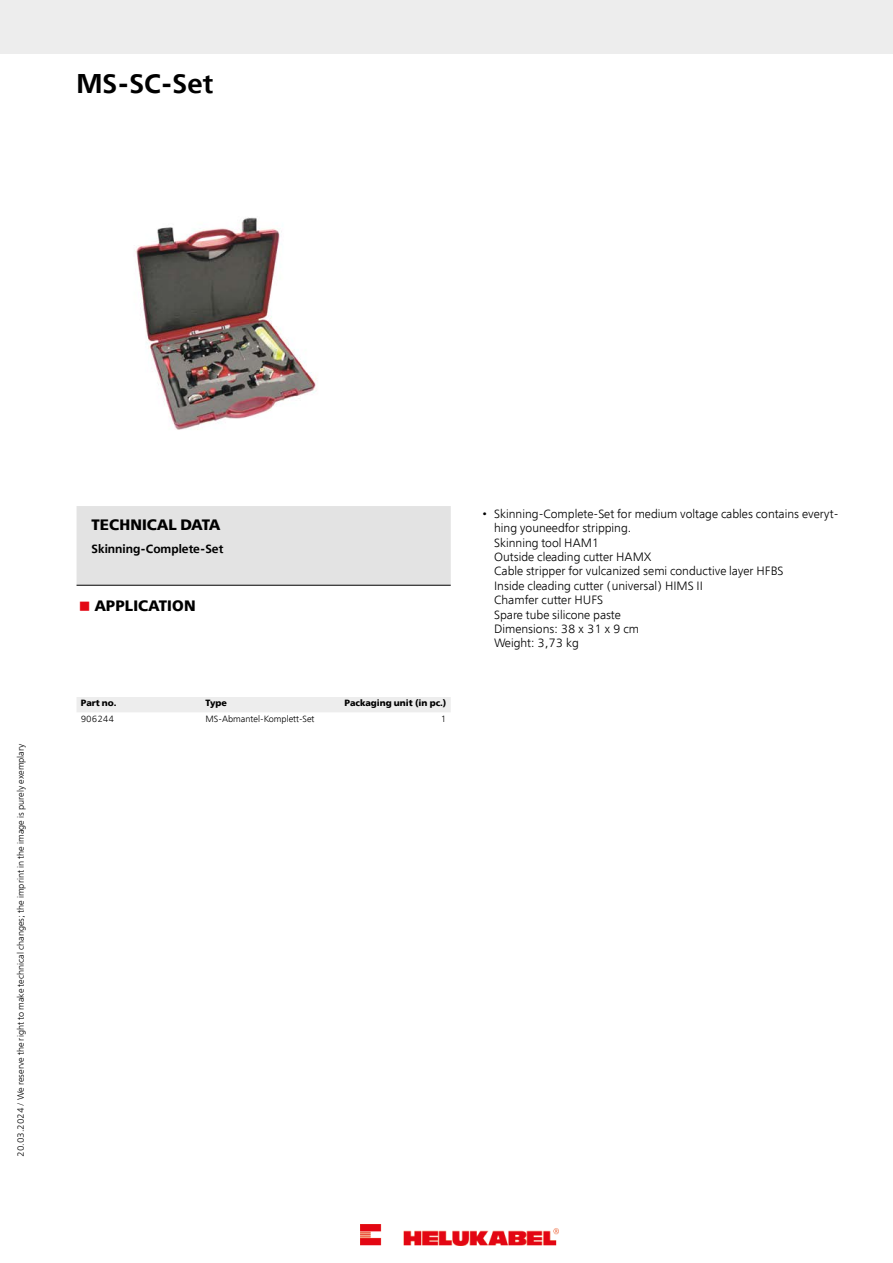
<style>
.page{position:relative;width:893px;height:1263px;background:#fff}
.page>*{position:absolute;margin:0;border:0;box-sizing:border-box;transform-origin:0 0}
.t1{font:600 27px "Free Set";color:#000}
.t2{font:700 15px "Free Set";letter-spacing:.01em;color:#000}
.t3{font:300 12px/14.4px "Free Set";color:#000}
.t4{font:600 12px "Free Set";color:#000}
.t5{font:300 9px "Free Set";color:#000}
.t6{font:700 9px "Free Set";color:#000}
.s1{color:#e30613}
</style>
<div class="page">
<div style="left:77px;top:506px;width:374px;height:79px;background:#e3e3e3"></div>
<hr style="left:77px;top:585px;width:374px;height:1px;background:#000">
<div style="left:77px;top:697px;width:374px;height:15px;background:#ededed"></div>
<div style="left:0;top:0;width:893px;height:53px;background:#ededed"></div>
<img style="left:135px;top:217px;width:182px;height:213px">
<img style="left:360px;top:1225px;width:198px;height:21px">
<h1 class="t1" style="left:77px;top:66px;width:138px">MS-SC-Set</h1>
<p class="t5" style="left:15px;top:1157px;width:415px;rotate:-90deg">20.03.2024 / We reserve the right to make technical changes; the imprint in the image is purely exemplary</p>
<p class="t2" style="left:91px;top:515px;width:130px">TECHNICAL DATA</p>
<p class="t4" style="left:91px;top:541px;width:134px">Skinning-Complete-Set</p>
<p class="t2" style="left:79px;top:596px;width:118px"><span class="s1">■</span> APPLICATION</p>
<p class="t6" style="left:81px;top:697px;width:37px">Part no.</p>
<p class="t6" style="left:206px;top:697px;width:23px">Type</p>
<p class="t6" style="left:345px;top:697px;width:103px">Packaging unit (in pc.)</p>
<p class="t5" style="left:81px;top:714px;width:35px">906244</p>
<p class="t5" style="left:206px;top:714px;width:111px">MS-Abmantel-Komplett-Set</p>
<p class="t5" style="left:441px;top:714px;width:7px">1</p>
<p class="t3" style="left:494px;top:506px;width:346px;text-indent:-11px">• Skinning-Complete-Set for medium voltage cables contains everyt&shy;hing youneedfor stripping.<br>Skinning tool HAM1<br>Outside cleading cutter HAMX<br>Cable stripper for vulcanized semi conductive layer HFBS<br>Inside cleading cutter (universal) HIMS II<br>Chamfer cutter HUFS<br>Spare tube silicone paste<br>Dimensions: 38 x 31 x 9 cm<br>Weight: 3,73 kg</p>
</div>
